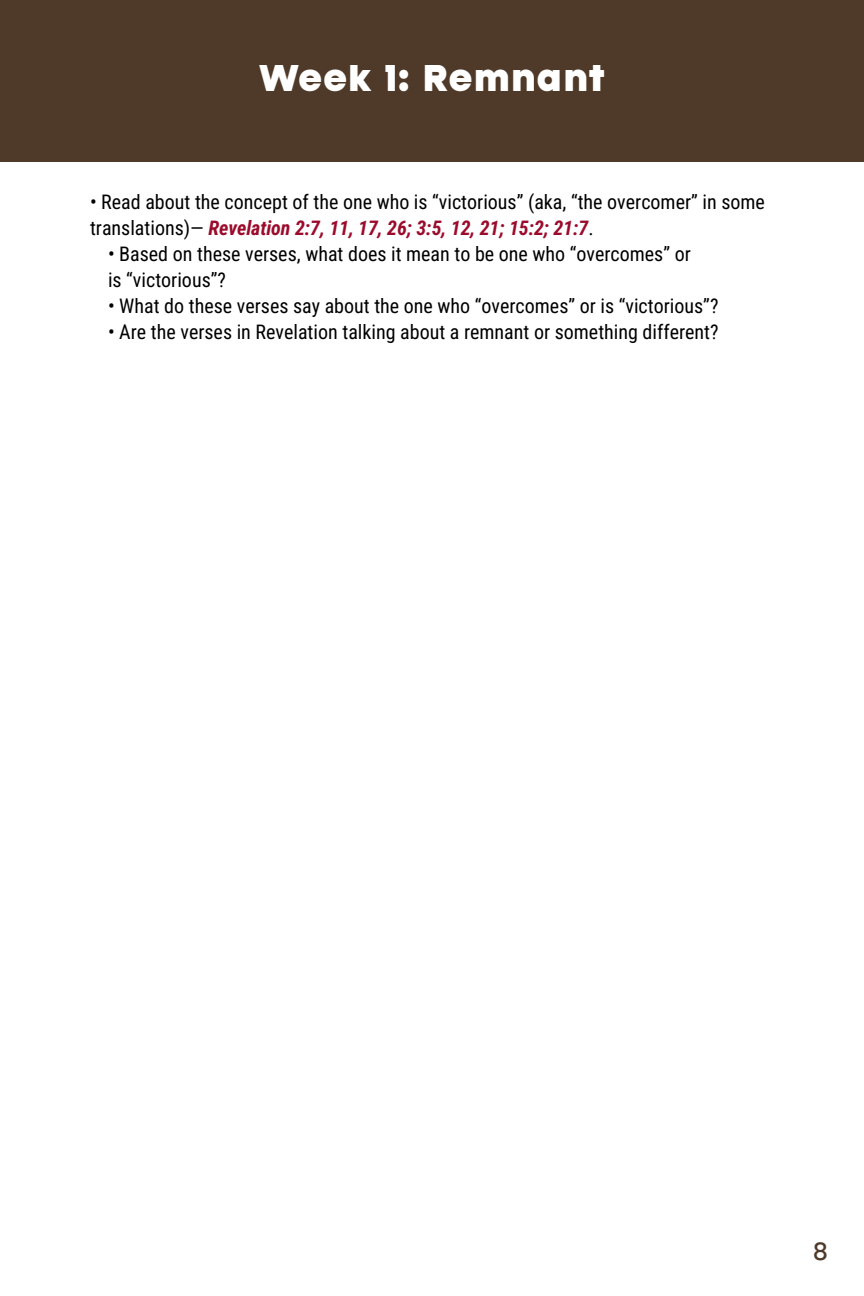
<style>
.page{position:relative;width:864px;height:1296px;background:#fff}
.page>*{position:absolute;margin:0;border:0;box-sizing:border-box;transform-origin:0 0}
.t1{font:800 32px "Franie";letter-spacing:.02em;color:#fff}
.t2{font:500 24px "Poppins";color:#4f3a2a}
.t3{font:20px/26px "Roboto Condensed";color:#000}
.s1{font-style:italic;color:#9b0b2c}
</style>
<div class="page">
<div style="left:0;top:0;width:864px;height:162px;background:#4f3a29"></div>
<h1 class="t1" style="left:259px;top:53px;width:347px">Week 1: Remnant</h1>
<p class="t3" style="left:90px;top:188px;width:676px">• Read about the concept of the one who is “victorious” (aka, “the overcomer” in some translations)— <span class="s1">Revelation 2:7, 11, 17, 26; 3:5, 12, 21; 15:2; 21:7</span>.</p>
<p class="t3" style="left:108px;top:240px;width:584px">• Based on these verses, what does it mean to be one who “overcomes” or is “victorious”?</p>
<p class="t3" style="left:108px;top:292px;width:612px">• What do these verses say about the one who “overcomes” or is “victorious”?</p>
<p class="t3" style="left:108px;top:318px;width:612px">• Are the verses in Revelation talking about a remnant or something different?</p>
<p class="t2" style="left:813px;top:1238px;width:17px">8</p>
</div>
